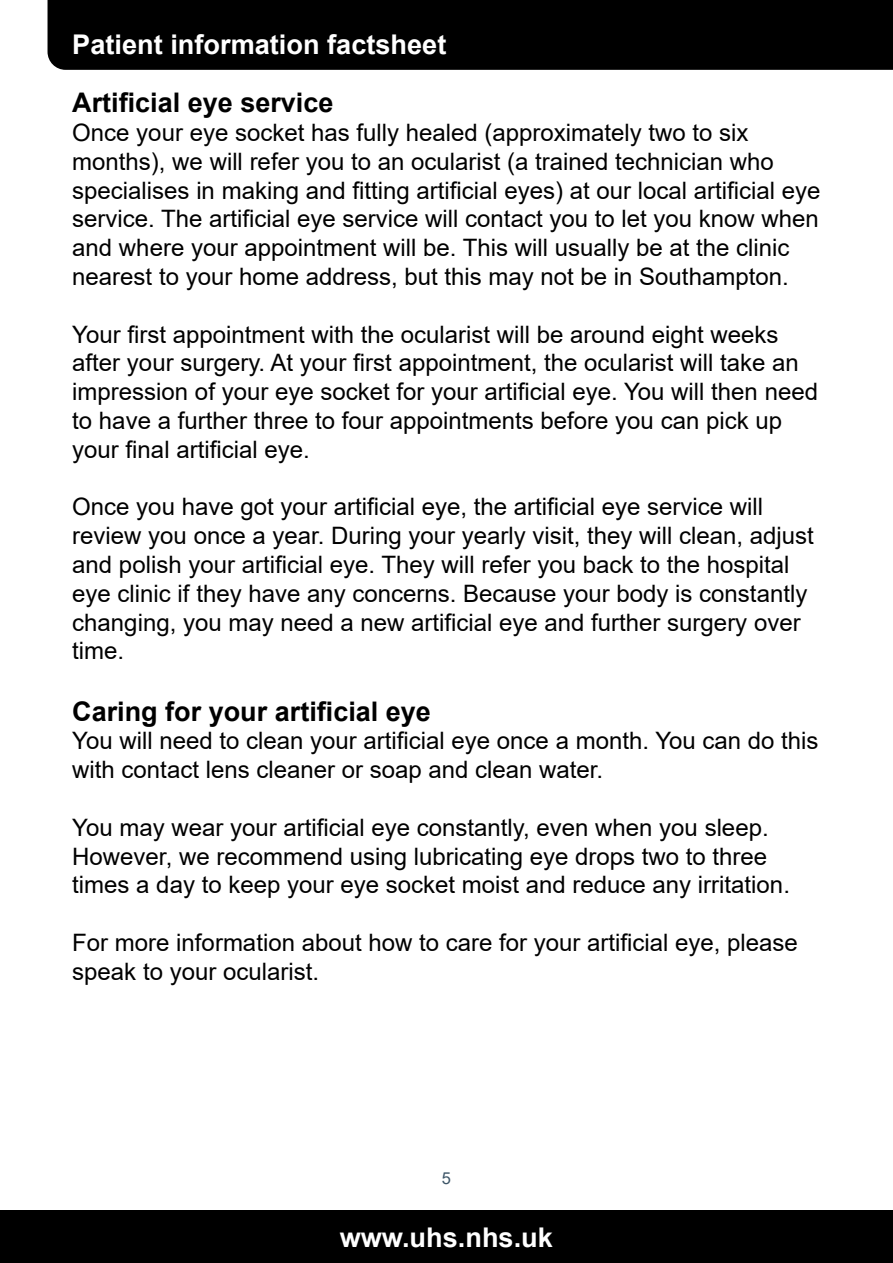
<style>
.page{position:relative;width:893px;height:1263px;background:#fff}
.page>*{position:absolute;margin:0;border:0;box-sizing:border-box;transform-origin:0 0}
.t1{font:700 27.15px "Arial";color:#fff}
.t2{font:700 27px "Arial";color:#000}
.t3{font:24px/28.8px "Arial";color:#000}
.t4{font:16.5px "Arial";color:#3d5567}
</style>
<div class="page">
<div style="left:0;top:1210px;width:893px;height:53px;background:#000"></div>
<div style="left:48px;top:0;width:845px;height:70px;background:#000"></div>
<p class="t1" style="left:72px;top:25px;width:376px">Patient information factsheet</p>
<p class="t2" style="left:72px;top:84px;width:263px">Artificial eye service</p>
<p class="t3" style="left:72px;top:118px;width:750px">Once your eye socket has fully healed (approximately two to six months), we will refer you to an ocularist (a trained technician who specialises in making and fitting artificial eyes) at our local artificial eye service. The artificial eye service will contact you to let you know when and where your appointment will be. This will usually be at the clinic nearest to your home address, but this may not be in Southampton.</p>
<p class="t3" style="left:72px;top:320px;width:747px">Your first appointment with the ocularist will be around eight weeks after your surgery. At your first appointment, the ocularist will take an impression of your eye socket for your artificial eye. You will then need to have a further three to four appointments before you can pick up your final artificial eye.</p>
<p class="t3" style="left:72px;top:492px;width:743px">Once you have got your artificial eye, the artificial eye service will review you once a year. During your yearly visit, they will clean, adjust and polish your artificial eye. They will refer you back to the hospital eye clinic if they have any concerns. Because your body is constantly changing, you may need a new artificial eye and further surgery over time.</p>
<p class="t2" style="left:72px;top:692px;width:360px">Caring for your artificial eye</p>
<p class="t3" style="left:72px;top:726px;width:748px">You will need to clean your artificial eye once a month. You can do this with contact lens cleaner or soap and clean water.</p>
<p class="t3" style="left:72px;top:813px;width:719px">You may wear your artificial eye constantly, even when you sleep.<br>However, we recommend using lubricating eye drops two to three times a day to keep your eye socket moist and reduce any irritation.</p>
<p class="t3" style="left:72px;top:928px;width:727px">For more information about how to care for your artificial eye, please speak to your ocularist.</p>
<p class="t4" style="left:442px;top:1166px;width:11px">5</p>
<p class="t1" style="left:340px;top:1218px;width:215px">www.uhs.nhs.uk</p>
</div>
